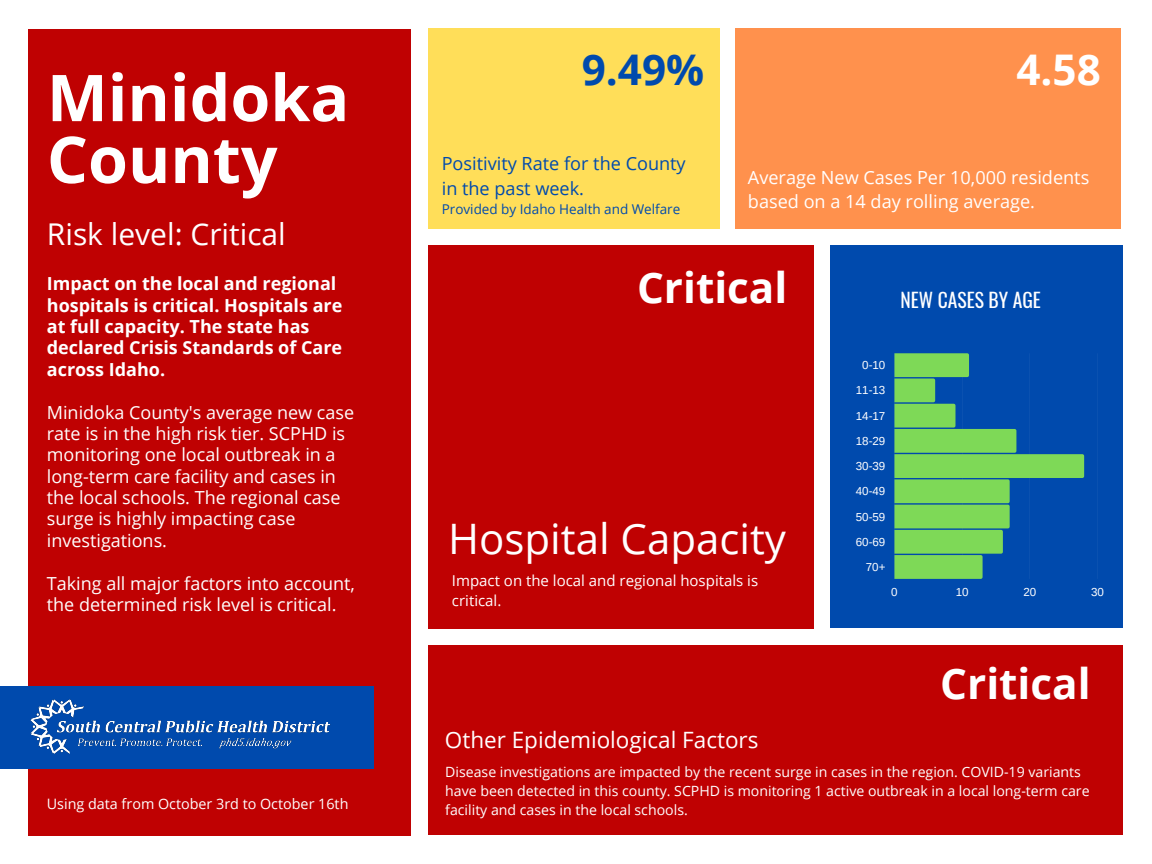
<style>
.page{position:relative;width:1152px;height:864px;background:#fff}
.page>*{position:absolute;margin:0;border:0;box-sizing:border-box;transform-origin:0 0}
.t1{font:700 64.5px "Open Sans";color:#fff}
.t2{font:700 42.3px "Open Sans";color:#fff}
.t3{font:700 42.3px "Open Sans";color:#004aad}
.t4{font:42px "Open Sans";color:#fff}
.t5{font:30px "Open Sans";color:#fff}
.t6{font:22.5px "Open Sans";color:#fff}
.t7{font:19.65px "Oswald";color:#fff}
.t8{font:18.15px/24.8px "Open Sans";color:#fff}
.t9{font:18.15px/24.8px "Open Sans";color:#004aad}
.t10{font:18px/21.3px "Open Sans";color:#fff}
.t11{font:700 18px/21.3px "Open Sans";color:#fff}
.t12{font:15px/20.2px "Open Sans";color:#fff}
.t13{font:14.4px "Open Sans";color:#fff}
.t14{font:14.1px/19.2px "Open Sans";color:#fff}
.t15{font:13.5px "Open Sans";color:#004aad}
.t16{font:11.55px "Arimo";color:#fff}
</style>
<div class="page">
<div style="left:28px;top:29px;width:383px;height:806px;background:#bf0102"></div>
<div style="left:0;top:687px;width:373px;height:82px;background:#004aad"></div>
<div style="left:428px;top:28px;width:291px;height:200px;background:#ffde59"></div>
<div style="left:735px;top:28px;width:386px;height:200px;background:#ff914d"></div>
<div style="left:831px;top:246px;width:291px;height:382px;background:#004aad"></div>
<img style="left:30px;top:699px;width:301px;height:54px">
<hr style="left:1098px;top:353px;width:1px;height:226px;background:#fff">
<svg style="left:894px;top:353px;width:190px;height:226px"></svg>
<div style="left:428px;top:246px;width:386px;height:382px;background:#bf0102"></div>
<div style="left:428px;top:645px;width:694px;height:189px;background:#bf0102"></div>
<p class="t1" style="left:47px;top:52px;width:304px">Minidoka</p>
<p class="t1" style="left:47px;top:114px;width:232px">County</p>
<p class="t5" style="left:47px;top:213px;width:241px">Risk level: Critical</p>
<p class="t11" style="left:47px;top:273px;width:297px">Impact on the local and regional hospitals is critical. Hospitals are at full capacity. The state has declared Crisis Standards of Care across Idaho.</p>
<p class="t10" style="left:47px;top:401px;width:309px">Minidoka County's average new case rate is in the high risk tier. SCPHD is monitoring one local outbreak in a long-term care facility and cases in the local schools. The regional case surge is highly impacting case investigations.</p>
<p class="t10" style="left:47px;top:572px;width:310px">Taking all major factors into account, the determined risk level is critical.</p>
<p class="t13" style="left:47px;top:793px;width:303px">Using data from October 3rd to October 16th</p>
<p class="t3" style="left:582px;top:40px;width:124px">9.49%</p>
<p class="t9" style="left:442px;top:151px;width:246px">Positivity Rate for the County in the past week.</p>
<p class="t15" style="left:442px;top:200px;width:240px">Provided by Idaho Health and Welfare</p>
<p class="t2" style="left:1016px;top:40px;width:86px">4.58</p>
<p class="t8" style="left:748px;top:164px;width:343px">Average New Cases Per 10,000 residents based on a 14 day rolling average.</p>
<p class="t2" style="left:637px;top:258px;width:152px">Critical</p>
<p class="t4" style="left:448px;top:509px;width:339px">Hospital Capacity</p>
<p class="t12" style="left:452px;top:570px;width:308px">Impact on the local and regional hospitals is critical.</p>
<p class="t7" style="left:901px;top:285px;width:142px">NEW CASES BY AGE</p>
<p class="t16" style="left:862px;top:359px;width:25px">0-10</p>
<p class="t16" style="left:856px;top:384px;width:31px">11-13</p>
<p class="t16" style="left:856px;top:409px;width:31px">14-17</p>
<p class="t16" style="left:856px;top:434px;width:31px">18-29</p>
<p class="t16" style="left:856px;top:460px;width:31px">30-39</p>
<p class="t16" style="left:856px;top:485px;width:31px">40-49</p>
<p class="t16" style="left:856px;top:510px;width:31px">50-59</p>
<p class="t16" style="left:856px;top:535px;width:31px">60-69</p>
<p class="t16" style="left:866px;top:561px;width:21px">70+</p>
<p class="t16" style="left:891px;top:585px;width:8px">0</p>
<p class="t16" style="left:956px;top:585px;width:14px">10</p>
<p class="t16" style="left:1023px;top:585px;width:14px">20</p>
<p class="t16" style="left:1091px;top:585px;width:14px">30</p>
<p class="t2" style="left:940px;top:654px;width:152px">Critical</p>
<p class="t6" style="left:445px;top:724px;width:315px">Other Epidemiological Factors</p>
<p class="t14" style="left:445px;top:762px;width:646px">Disease investigations are impacted by the recent surge in cases in the region. COVID-19 variants have been detected in this county. SCPHD is monitoring 1 active outbreak in a local long-term care facility and cases in the local schools.</p>
</div>
